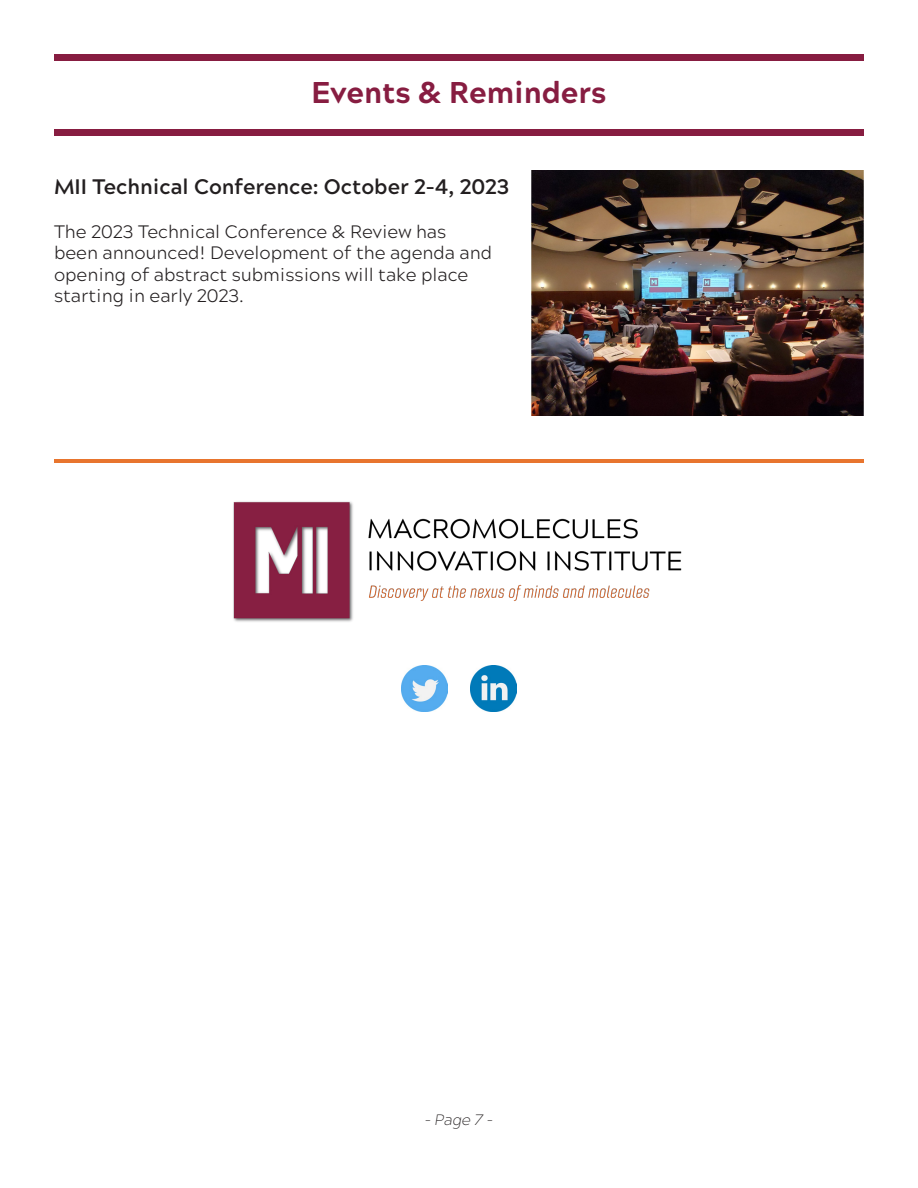
<style>
.page{position:relative;width:918px;height:1188px;background:#fff}
.page>*{position:absolute;margin:0;border:0;box-sizing:border-box;transform-origin:0 0}
.t1{font:800 30px "Acherus Grotesque";color:#871d41}
.t2{font:700 21px "Acherus Grotesque";color:#231f20}
.t3{font:300 18px/21.6px "Acherus Grotesque";color:#231f20}
.t4{font:italic 200 15px "Acherus Grotesque";color:#231f20}
</style>
<div class="page">
<div style="left:54px;top:54px;width:810px;height:6px;background:#871d41"></div>
<div style="left:54px;top:130px;width:810px;height:6px;background:#871d41"></div>
<img style="left:531px;top:170px;width:333px;height:245px">
<hr style="left:54px;top:459px;width:810px;height:3px;background:#e8752e">
<img style="left:233px;top:501px;width:449px;height:121px">
<img style="left:401px;top:666px;width:46px;height:46px">
<img style="left:471px;top:666px;width:46px;height:46px">
<p class="t1" style="left:311px;top:67px;width:297px">Events &amp; Reminders</p>
<p class="t2" style="left:54px;top:169px;width:457px">MII Technical Conference: October 2-4, 2023</p>
<p class="t3" style="left:54px;top:220px;width:440px">The 2023 Technical Conference &amp; Review has been announced! Development of the agenda and opening of abstract submissions will take place starting in early 2023.</p>
<p class="t4" style="left:425px;top:1108px;width:70px">- Page 7 -</p>
</div>
